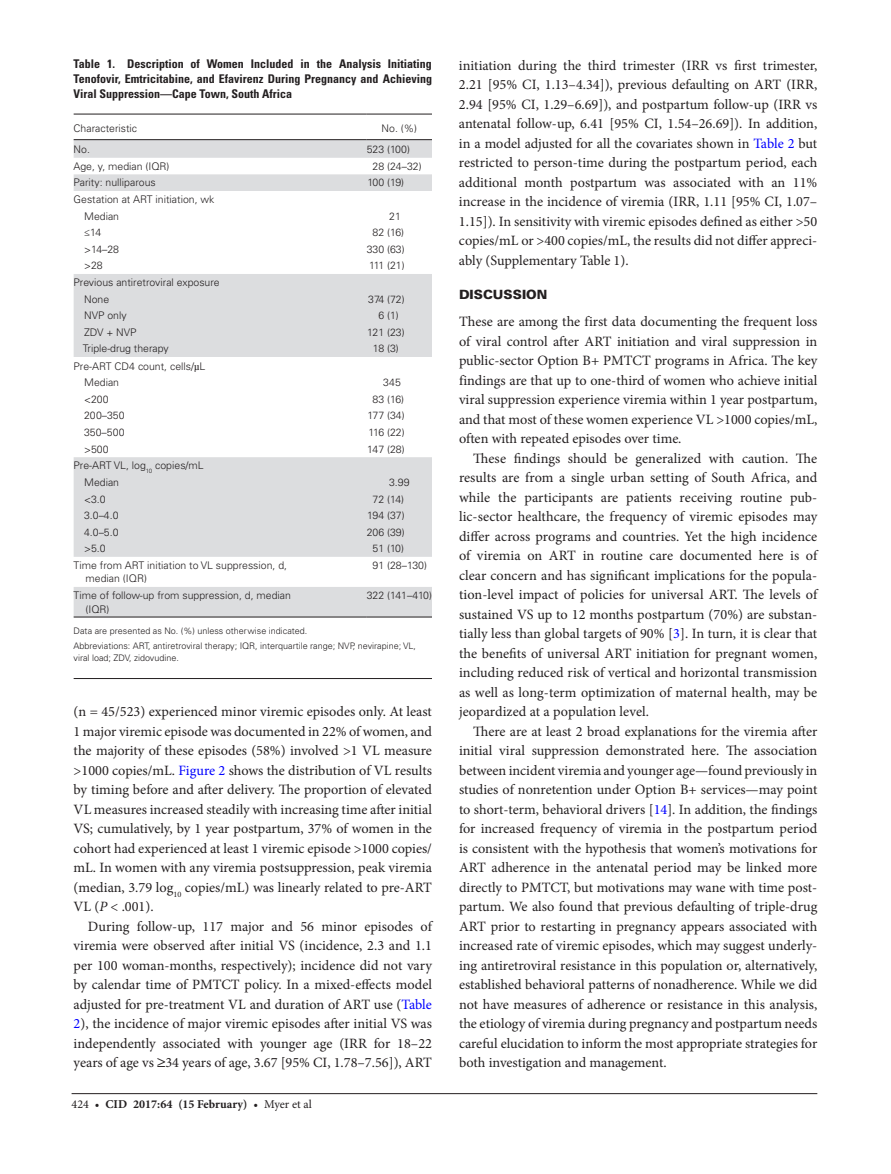
<style>
.page{position:relative;width:891px;height:1174px;background:#fff}
.page>*{position:absolute;margin:0;border:0;box-sizing:border-box;transform-origin:0 0}
.t1{font:14.25px/19.5px "Minion Pro";color:#231f20;text-align:justify}
.t2{font:900 12.75px "Univers LT Std";color:#231f20}
.t3{font:700 condensed 12px/15px "Univers LT Std";color:#231f20;text-align:justify}
.t4{font:700 12px "Minion Pro";color:#231f20}
.t5{font:300 10.5px/16.6px "Univers LT Std";color:#231f20}
.t6{font:300 9px/15px "Univers LT Std";color:#231f20}
.s1{font-family:"Gandhari Unicode";font-weight:400}
.s2{color:#00f}
.s3{font-style:italic}
.s4{font-family:"Gandhari Unicode"}
.s5{font-weight:400}
</style>
<div class="page">
<hr style="left:72px;top:1093px;width:745px;height:1px;background:#231f20">
<hr style="left:74px;top:678px;width:358px;height:1px;background:#231f20">
<div style="left:74px;top:140px;width:358px;height:18px;background:#dcdddf"></div>
<svg style="left:74px;top:174px;width:358px;height:443px;fill:#dcdddf"></svg>
<hr style="left:74px;top:114px;width:293px;height:1px;background:#231f20">
<hr style="left:74px;top:139px;width:293px;height:1px;background:#231f20">
<hr style="left:367px;top:114px;width:65px;height:1px;background:#231f20">
<hr style="left:367px;top:139px;width:65px;height:1px;background:#231f20">
<hr style="left:74px;top:617px;width:293px;height:1px;background:#231f20">
<hr style="left:367px;top:617px;width:65px;height:1px;background:#231f20">
<p class="t3" style="left:74px;top:56px;width:360px">Table 1. Description of Women Included in the Analysis Initiating Tenofovir, Emtricitabine, and Efavirenz During Pregnancy and Achieving Viral Suppression—Cape Town, South Africa</p>
<p class="t5" style="left:74px;top:120px;width:65px">Characteristic</p>
<p class="t5" style="left:382px;top:120px;width:37px">No. (%)</p>
<p class="t5" style="left:74px;top:141px;width:18px">No.</p>
<p class="t5" style="left:367px;top:141px;width:45px">523 (100)</p>
<p class="t5" style="left:74px;top:158px;width:97px">Age, y, median (IQR)</p>
<p class="t5" style="left:373px;top:158px;width:51px">28 (24–32)</p>
<p class="t5" style="left:74px;top:174px;width:84px">Parity: nulliparous</p>
<p class="t5" style="left:367px;top:174px;width:38px">100 (19)</p>
<p class="t5" style="left:84px;top:191px;width:132px;text-indent:-10px">Gestation at ART initiation, wk<br>Median</p>
<p class="t5" style="left:389px;top:208px;width:13px">21</p>
<p class="t5" style="left:84px;top:224px;width:19px">≤14</p>
<p class="t5" style="left:373px;top:224px;width:33px">82 (16)</p>
<p class="t5" style="left:84px;top:241px;width:37px">&gt;14–28</p>
<p class="t5" style="left:367px;top:241px;width:39px">330 (63)</p>
<p class="t5" style="left:84px;top:257px;width:20px">&gt;28</p>
<p class="t5" style="left:369px;top:257px;width:37px">111 (21)</p>
<p class="t5" style="left:84px;top:274px;width:137px;text-indent:-10px">Previous antiretroviral exposure<br>None</p>
<p class="t5" style="left:368px;top:291px;width:38px">374 (72)</p>
<p class="t5" style="left:84px;top:307px;width:44px">NVP only</p>
<p class="t5" style="left:378px;top:307px;width:22px">6 (1)</p>
<p class="t5" style="left:84px;top:324px;width:54px">ZDV + NVP</p>
<p class="t5" style="left:367px;top:324px;width:39px">121 (23)</p>
<p class="t5" style="left:83px;top:340px;width:87px">Triple-drug therapy</p>
<p class="t5" style="left:373px;top:340px;width:27px">18 (3)</p>
<p class="t5" style="left:84px;top:358px;width:123px;text-indent:-10px">Pre-ART CD4 count, cells/<span class="s1">µ</span>L<br>Median</p>
<p class="t5" style="left:383px;top:374px;width:19px">345</p>
<p class="t5" style="left:84px;top:391px;width:26px">&lt;200</p>
<p class="t5" style="left:373px;top:391px;width:33px">83 (16)</p>
<p class="t5" style="left:84px;top:407px;width:42px">200–350</p>
<p class="t5" style="left:368px;top:407px;width:39px">177 (34)</p>
<p class="t5" style="left:84px;top:424px;width:42px">350–500</p>
<p class="t5" style="left:369px;top:424px;width:38px">116 (22)</p>
<p class="t5" style="left:84px;top:441px;width:26px">&gt;500</p>
<p class="t5" style="left:367px;top:441px;width:39px">147 (28)</p>
<p class="t5" style="left:84px;top:457px;width:121px;text-indent:-10px">Pre-ART VL, log<sub>10</sub> copies/mL<br>Median</p>
<p class="t5" style="left:389px;top:474px;width:22px">3.99</p>
<p class="t5" style="left:84px;top:490px;width:23px">&lt;3.0</p>
<p class="t5" style="left:373px;top:490px;width:33px">72 (14)</p>
<p class="t5" style="left:84px;top:507px;width:36px">3.0–4.0</p>
<p class="t5" style="left:367px;top:507px;width:39px">194 (37)</p>
<p class="t5" style="left:84px;top:524px;width:36px">4.0–5.0</p>
<p class="t5" style="left:367px;top:524px;width:39px">206 (39)</p>
<p class="t5" style="left:84px;top:540px;width:23px">&gt;5.0</p>
<p class="t5" style="left:373px;top:540px;width:33px">51 (10)</p>
<p class="t5" style="left:86px;top:558px;width:203px;line-height:13.5px;text-indent:-12px">Time from ART initiation to VL suppression, d, median (IQR)</p>
<p class="t5" style="left:373px;top:557px;width:56px">91 (28–130)</p>
<p class="t5" style="left:86px;top:589px;width:207px;line-height:13.5px;text-indent:-12px">Time of follow-up from suppression, d, median (IQR)</p>
<p class="t5" style="left:367px;top:587px;width:67px">322 (141–410)</p>
<p class="t6" style="left:74px;top:623px;width:344px">Data are presented as No. (%) unless otherwise indicated.<br>Abbreviations: ART, antiretroviral therapy; IQR, interquartile range; NVP, nevirapine; VL,</p>
<p class="t6" style="left:74px;top:650px;width:107px">viral load; ZDV, zidovudine.</p>
<p class="t1" style="left:74px;top:702px;width:360px">(n = 45/523) experienced minor viremic episodes only. At least 1 major viremic episode was documented in 22% of women, and the majority of these episodes (58%) involved &gt;1 VL measure &gt;1000 copies/mL. <span class="s2">Figure 2</span> shows the distribution of VL results by timing before and after delivery. The proportion of elevated VL measures increased steadily with increasing time after initial VS; cumulatively, by 1 year postpartum, 37% of women in the cohort had experienced at least 1 viremic episode &gt;1000 copies/ mL. In women with any viremia postsuppression, peak viremia (median, 3.79 log<sub>10</sub> copies/mL) was linearly related to pre-ART VL (<span class="s3">P</span> &lt; .001).</p>
<p class="t1" style="left:74px;top:917px;width:360px;text-indent:14px">During follow-up, 117 major and 56 minor episodes of viremia were observed after initial VS (incidence, 2.3 and 1.1 per 100 woman-months, respectively); incidence did not vary by calendar time of PMTCT policy. In a mixed-effects model adjusted for pre-treatment VL and duration of ART use (<span class="s2">Table 2</span>), the incidence of major viremic episodes after initial VS was independently associated with younger age (IRR for 18–22 years of age vs <span class="s4">≥</span>34 years of age, 3.67 [95% CI, 1.78–7.56]), ART</p>
<p class="t4" style="left:72px;top:1095px;width:242px"><span class="s5">424 •</span> CID 2017:64 (15 February) <span class="s5">• Myer et al</span></p>
<p class="t1" style="left:459px;top:55px;width:360px">initiation during the third trimester (IRR vs first trimester, 2.21 [95% CI, 1.13–4.34]), previous defaulting on ART (IRR, 2.94 [95% CI, 1.29–6.69]), and postpartum follow-up (IRR vs antenatal follow-up, 6.41 [95% CI, 1.54–26.69]). In addition, in a model adjusted for all the covariates shown in <span class="s2">Table 2</span> but restricted to person-time during the postpartum period, each additional month postpartum was associated with an 11% increase in the incidence of viremia (IRR, 1.11 [95% CI, 1.07– 1.15]). In sensitivity with viremic episodes defined as either &gt;50 copies/mL or &gt;400 copies/mL, the results did not differ appreci&shy;ably (Supplementary Table 1).</p>
<p class="t2" style="left:459px;top:287px;width:90px">DISCUSSION</p>
<p class="t1" style="left:459px;top:312px;width:360px">These are among the first data documenting the frequent loss of viral control after ART initiation and viral suppression in public-sector Option B+ PMTCT programs in Africa. The key findings are that up to one-third of women who achieve initial viral suppression experience viremia within 1 year postpartum, and that most of these women experience VL &gt;1000 copies/mL, often with repeated episodes over time.</p>
<p class="t1" style="left:459px;top:448px;width:360px;text-indent:14px">These findings should be generalized with caution. The results are from a single urban setting of South Africa, and while the participants are patients receiving routine pub&shy;lic-sector healthcare, the frequency of viremic episodes may differ across programs and countries. Yet the high incidence of viremia on ART in routine care documented here is of clear concern and has significant implications for the popula&shy;tion-level impact of policies for universal ART. The levels of sustained VS up to 12 months postpartum (70%) are substan&shy;tially less than global targets of 90% [<span class="s2">3</span>]. In turn, it is clear that the benefits of universal ART initiation for pregnant women, including reduced risk of vertical and horizontal transmission as well as long-term optimization of maternal health, may be jeopardized at a population level.</p>
<p class="t1" style="left:459px;top:721px;width:360px;text-indent:14px">There are at least 2 broad explanations for the viremia after initial viral suppression demonstrated here. The association between incident viremia and younger age—found previously in studies of nonretention under Option B+ services—may point to short-term, behavioral drivers [<span class="s2">14</span>]. In addition, the findings for increased frequency of viremia in the postpartum period is consistent with the hypothesis that women’s motivations for ART adherence in the antenatal period may be linked more directly to PMTCT, but motivations may wane with time post&shy;partum. We also found that previous defaulting of triple-drug ART prior to restarting in pregnancy appears associated with increased rate of viremic episodes, which may suggest underly&shy;ing antiretroviral resistance in this population or, alternatively, established behavioral patterns of nonadherence. While we did not have measures of adherence or resistance in this analysis, the etiology of viremia during pregnancy and postpartum needs careful elucidation to inform the most appropriate strategies for both investigation and management.</p>
</div>
